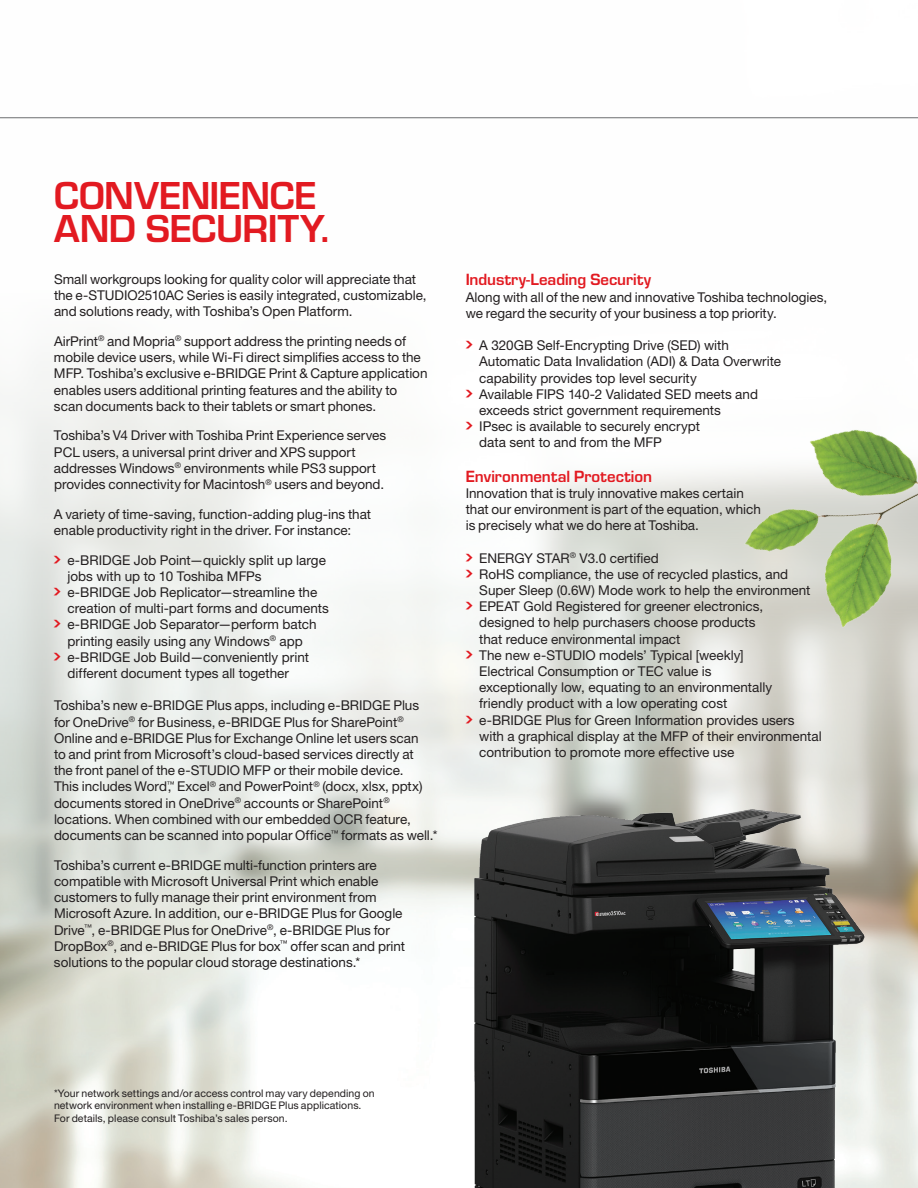
<style>
.page{position:relative;width:918px;height:1188px;background:#fff}
.page>*{position:absolute;margin:0;border:0;box-sizing:border-box;transform-origin:0 0}
.t1{font:600 36px/32.4px "Eurostile LT Std";letter-spacing:-.015em;color:#e21a21}
.t2{font:600 15px "Eurostile LT Std";color:#e21a21}
.t3{font:13.5px/16.2px "Helvetica Neue LT Std";color:#231f20}
.t4{font:10.5px/12.6px "Helvetica Neue LT Std";letter-spacing:.01em;color:#231f20}
.s1{font-family:"Chevron";font-size:19.5px;color:#e21a21}
</style>
<div class="page">
<img style="left:721px;top:412px;width:197px;height:235px">
<img style="left:306px;top:743px;width:612px;height:445px">
<hr style="left:0;top:117px;width:918px;height:1px;background:#6c6d70">
<h1 class="t1" style="left:54px;top:180px;width:280px">CONVENIENCE<br>AND SECURITY.</h1>
<p class="t3" style="left:54px;top:271px;width:374px">Small workgroups looking for quality color will appreciate that the e-STUDIO2510AC Series is easily integrated, customizable, and solutions ready, with Toshiba’s Open Platform.</p>
<p class="t3" style="left:54px;top:333px;width:375px">AirPrint<sup>®</sup> and Mopria<sup>®</sup> support address the printing needs of mobile device users, while Wi-Fi direct simplifies access to the MFP. Toshiba’s exclusive e-BRIDGE Print &amp; Capture application enables users additional printing features and the ability to scan documents back to their tablets or smart phones.</p>
<p class="t3" style="left:54px;top:427px;width:334px">Toshiba’s V4 Driver with Toshiba Print Experience serves PCL users, a universal print driver and XPS support addresses Windows<sup>®</sup> environments while PS3 support provides connectivity for Macintosh<sup>®</sup> users and beyond.</p>
<p class="t3" style="left:54px;top:506px;width:319px">A variety of time-saving, function-adding plug-ins that enable productivity right in the driver. For instance:</p>
<p class="t3" style="left:68px;top:552px;width:260px;text-indent:-14px"><span class="s1">•</span> e-BRIDGE Job Point—quickly split up large jobs with up to 10 Toshiba MFPs</p>
<p class="t3" style="left:68px;top:584px;width:263px;text-indent:-14px"><span class="s1">•</span> e-BRIDGE Job Replicator—streamline the creation of multi-part forms and documents</p>
<p class="t3" style="left:54px;top:616px;width:264px;text-align:center"><span class="s1">•</span> e-BRIDGE Job Separator—perform batch printing easily using any Windows<sup>®</sup> app</p>
<p class="t3" style="left:54px;top:649px;width:257px;text-align:center"><span class="s1">•</span> e-BRIDGE Job Build—conveniently print different document types all together</p>
<p class="t3" style="left:54px;top:697px;width:385px">Toshiba’s new e-BRIDGE Plus apps, including e-BRIDGE Plus for OneDrive<sup>®</sup> for Business, e-BRIDGE Plus for SharePoint<sup>® </sup>Online and e-BRIDGE Plus for Exchange Online let users scan<br>to and print from Microsoft’s cloud-based services directly at<br>the front panel of the e-STUDIO MFP or their mobile device.<br>This includes Word<sup>™</sup>, Excel<sup>®</sup> and PowerPoint<sup>®</sup> (docx, xlsx, pptx) documents stored in OneDrive<sup>®</sup> accounts or SharePoint<sup>® </sup>locations. When combined with our embedded OCR feature, documents can be scanned into popular Office<sup>™</sup> formats as well.*</p>
<p class="t3" style="left:54px;top:857px;width:353px">Toshiba’s current e-BRIDGE multi-function printers are compatible with Microsoft Universal Print which enable customers to fully manage their print environment from Microsoft Azure. In addition, our e-BRIDGE Plus for Google Drive<sup>™</sup>, e-BRIDGE Plus for OneDrive<sup>®</sup>, e-BRIDGE Plus for DropBox<sup>®</sup>, and e-BRIDGE Plus for box<sup>™</sup> offer scan and print solutions to the popular cloud storage destinations.*</p>
<p class="t2" style="left:466px;top:271px;width:187px">Industry-Leading Security</p>
<p class="t3" style="left:466px;top:289px;width:363px">Along with all of the new and innovative Toshiba technologies, we regard the security of your business a top priority.</p>
<p class="t3" style="left:479px;top:337px;width:303px;text-indent:-14px"><span class="s1">•</span> A 320GB Self-Encrypting Drive (SED) with<br>Automatic Data Invalidation (ADI) &amp; Data Overwrite capability provides top level security</p>
<p class="t3" style="left:479px;top:386px;width:280px;text-indent:-14px"><span class="s1">•</span> Available FIPS 140-2 Validated SED meets and exceeds strict government requirements</p>
<p class="t3" style="left:479px;top:418px;width:222px;text-indent:-14px"><span class="s1">•</span> IPsec is available to securely encrypt data sent to and from the MFP</p>
<p class="t2" style="left:466px;top:467px;width:188px">Environmental Protection</p>
<p class="t3" style="left:466px;top:485px;width:297px">Innovation that is truly innovative makes certain that our environment is part of the equation, which is precisely what we do here at Toshiba.</p>
<p class="t3" style="left:466px;top:550px;width:195px"><span class="s1">•</span> ENERGY STAR<sup>®</sup> V3.0 certified</p>
<p class="t3" style="left:479px;top:566px;width:333px;text-indent:-14px"><span class="s1">•</span> RoHS compliance, the use of recycled plastics, and<br>Super Sleep (0.6W) Mode work to help the environment</p>
<p class="t3" style="left:479px;top:598px;width:286px;text-indent:-14px"><span class="s1">•</span> EPEAT Gold Registered for greener electronics, designed to help purchasers choose products that reduce environmental impact</p>
<p class="t3" style="left:479px;top:647px;width:294px;text-indent:-14px"><span class="s1">•</span> The new e-STUDIO models’ Typical [weekly] Electrical Consumption or TEC value is exceptionally low, equating to an environmentally friendly product with a low operating cost</p>
<p class="t3" style="left:479px;top:712px;width:344px;text-indent:-14px"><span class="s1">•</span> e-BRIDGE Plus for Green Information provides users with a graphical display at the MFP of their environmental contribution to promote more effective use</p>
<p class="t4" style="left:54px;top:1087px;width:322px">*Your network settings and/or access control may vary depending on network environment when installing e-BRIDGE Plus applications.<br>For details, please consult Toshiba’s sales person.</p>
</div>
